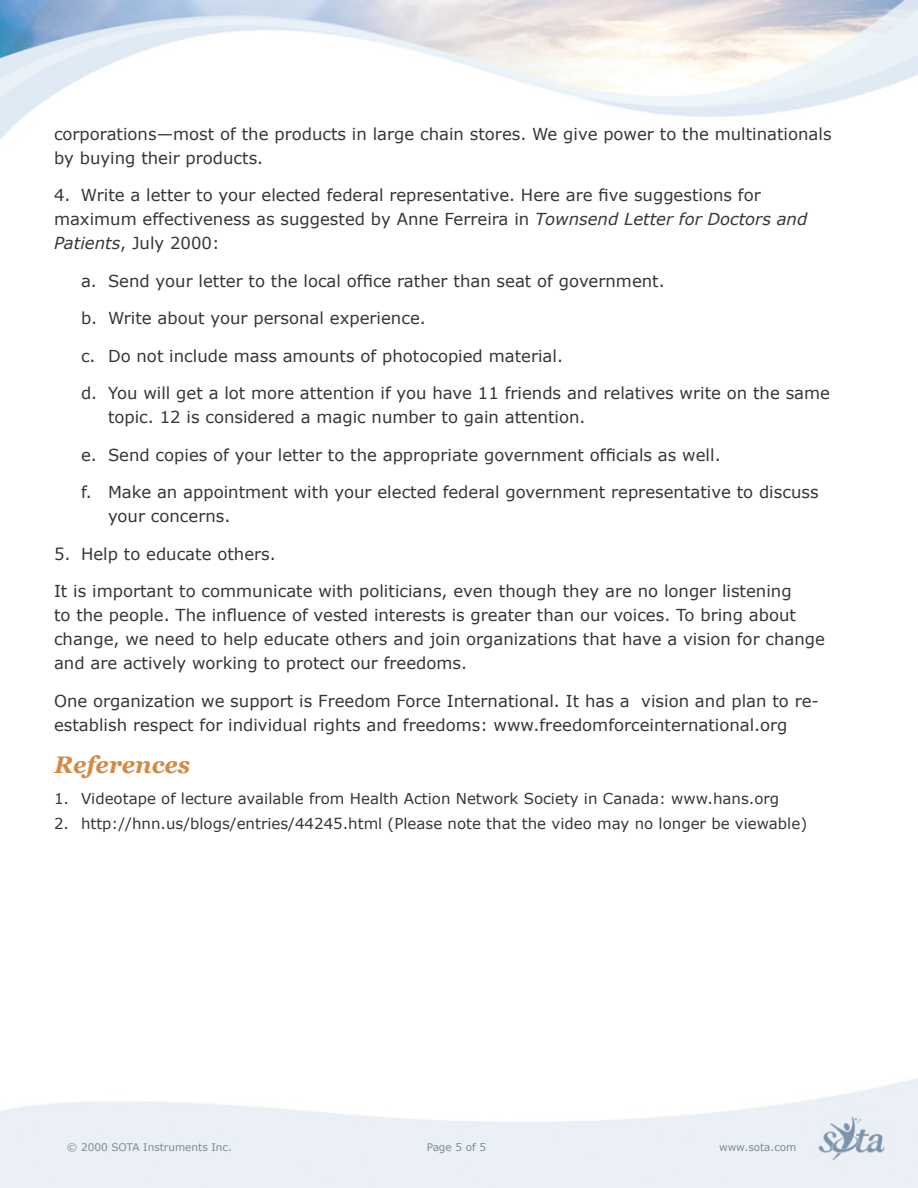
<style>
.page{position:relative;width:918px;height:1188px;background:#fff}
.page>*{position:absolute;margin:0;border:0;box-sizing:border-box;transform-origin:0 0}
.t1{font:italic 700 24px "Georgia";color:#d28a46}
.t2{font:16.5px/24px "Verdana";color:#373636}
.t3{font:15px "Verdana";color:#373636}
.t4{font:10.5px "Verdana";color:#7d8a99}
.s1{font-style:italic}
</style>
<div class="page">
<img style="left:0;top:1078px;width:918px;height:110px">
<img style="left:0;top:0;width:918px;height:140px">
<p class="t2" style="left:54px;top:121px;width:779px">corporations—most of the products in large chain stores. We give power to the multinationals by buying their products.</p>
<p class="t2" style="left:54px;top:182px;width:755px">4. Write a letter to your elected federal representative. Here are five suggestions for maximum effectiveness as suggested by Anne Ferreira in <span class="s1">Townsend Letter for Doctors and<br>Patients</span>, July 2000:</p>
<p class="t2" style="left:81px;top:268px;width:585px">a. Send your letter to the local office rather than seat of government.</p>
<p class="t2" style="left:81px;top:306px;width:346px">b. Write about your personal experience.</p>
<p class="t2" style="left:81px;top:343px;width:484px">c. Do not include mass amounts of photocopied material.</p>
<p class="t2" style="left:108px;top:381px;width:724px;text-indent:-27px">d. You will get a lot more attention if you have 11 friends and relatives write on the same topic. 12 is considered a magic number to gain attention.</p>
<p class="t2" style="left:81px;top:442px;width:641px">e. Send copies of your letter to the appropriate government officials as well.</p>
<p class="t2" style="left:108px;top:480px;width:712px;text-indent:-27px">f. Make an appointment with your elected federal government representative to discuss your concerns.</p>
<p class="t2" style="left:54px;top:541px;width:223px">5. Help to educate others.</p>
<p class="t2" style="left:54px;top:579px;width:773px">It is important to communicate with politicians, even though they are no longer listening<br>to the people. The influence of vested interests is greater than our voices. To bring about change, we need to help educate others and join organizations that have a vision for change and are actively working to protect our freedoms.</p>
<p class="t2" style="left:54px;top:688px;width:767px">One organization we support is Freedom Force International. It has a vision and plan to re&shy;establish respect for individual rights and freedoms: www.freedomforceinternational.org</p>
<h1 class="t1" style="left:54px;top:751px;width:138px">References</h1>
<p class="t3" style="left:54px;top:789px;width:727px">1. Videotape of lecture available from Health Action Network Society in Canada: www.hans.org</p>
<p class="t3" style="left:54px;top:814px;width:755px">2. http://hnn.us/blogs/entries/44245.html (Please note that the video may no longer be viewable)</p>
<p class="t4" style="left:67px;top:1141px;width:167px">© 2000 SOTA Instruments Inc.</p>
<p class="t4" style="left:427px;top:1141px;width:61px">Page 5 of 5</p>
<p class="t4" style="left:719px;top:1141px;width:79px">www.sota.com</p>
</div>
